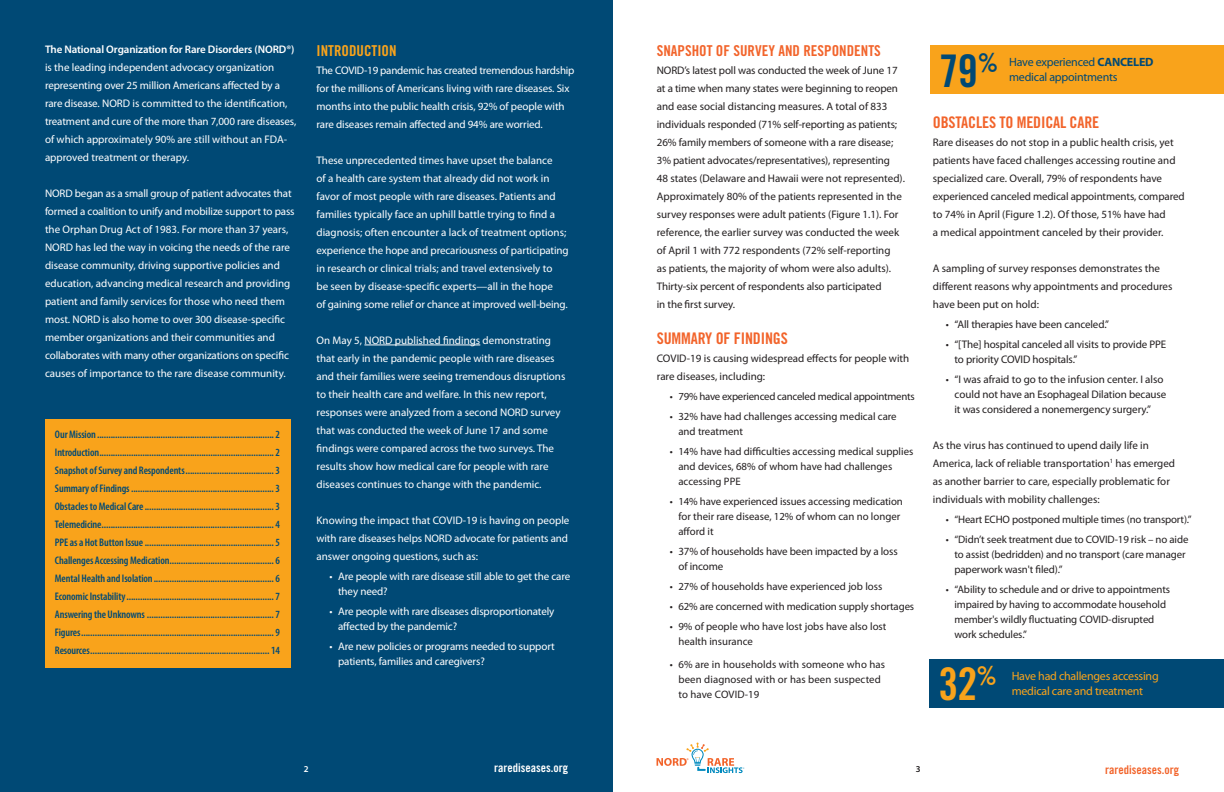
<style>
.page{position:relative;width:1224px;height:792px;background:#fff}
.page>*{position:absolute;margin:0;border:0;box-sizing:border-box;transform-origin:0 0}
.t1{font:16px "Trade Gothic LT Std Bd Cn 20";letter-spacing:-.01em;color:#f2642b}
.t2{font:15px "Trade Gothic LT Std Bd Cn 20";color:#f2642b}
.t3{font:15px "Trade Gothic LT Std Bd Cn 20";color:#f9a31b}
.t4{font:12px/15px "Myriad Pro";letter-spacing:-.02em;color:#f9a31b}
.t5{font:12px/15px "Myriad Pro";letter-spacing:-.02em;color:#004975}
.t6{font:12px "Trade Gothic LT Std Bd Cn 20";color:#f2642b}
.t7{font:12px "Trade Gothic LT Std Bd Cn 20";color:#fff}
.t8{font:11px/18px "Myriad Pro";color:#fff}
.t9{font:11px/18px "Myriad Pro";color:#231f20}
.t10{font:600 condensed 11px/18px "Myriad Pro";letter-spacing:-.01em;color:#004975;text-align:justify}
.t11{font:600 11px "Myriad Pro";letter-spacing:-.01em;color:#fff}
.t12{font:10.8px/15px "Myriad Pro";letter-spacing:-.01em;color:#231f20}
.t13{font:10.8px/15px "Myriad Pro";letter-spacing:.01em;color:#231f20}
.t14{font:600 9px "Myriad Pro";color:#fff}
.t15{font:600 9px "Myriad Pro";color:#231f20}
.s1{font-family:"Trade Gothic LT Std Bd Cn 20";font-size:45px}
.s2{font-family:"Trade Gothic LT Std Bd Cn 20";font-size:26.2px}
.s3{font-weight:700}
</style>
<div class="page">
<svg style="left:657px;top:742px;width:87px;height:31px"></svg>
<div style="left:0;top:0;width:612px;height:792px;background:#004975"></div>
<div style="left:45px;top:419px;width:245px;height:249px;background:#f9a31b"></div>
<hr style="left:364px;top:345px;width:116px;height:1px;background:#fff">
<div style="left:930px;top:46px;width:294px;height:48px;background:#f9a31b"></div>
<div style="left:930px;top:660px;width:294px;height:48px;background:#004975"></div>
<p class="t11" style="left:45px;top:43px;width:251px">The National Organization for Rare Disorders (NORD®)</p>
<p class="t8" style="left:45px;top:59px;width:253px">is the leading independent advocacy organization representing over 25 million Americans affected by a rare disease. NORD is committed to the identification, treatment and cure of the more than 7,000 rare diseases, of which approximately 90% are still without an FDA&shy;approved treatment or therapy.</p>
<p class="t8" style="left:45px;top:185px;width:251px">NORD began as a small group of patient advocates that formed a coalition to unify and mobilize support to pass the Orphan Drug Act of 1983. For more than 37 years, NORD has led the way in voicing the needs of the rare disease community, driving supportive policies and education, advancing medical research and providing patient and family services for those who need them most. NORD is also home to over 300 disease-specific member organizations and their communities and collaborates with many other organizations on specific causes of importance to the rare disease community.</p>
<p class="t10" style="left:55px;top:425px;width:227px">Our Mission.............................................................................. 2<br>Introduction............................................................................. 2<br>Snapshot of Survey and Respondents....................................... 3<br>Summary of Findings............................................................... 3<br>Obstacles to Medical Care......................................................... 3<br>Telemedicine............................................................................ 4<br>PPE as a Hot Button Issue......................................................... 5<br>Challenges Accessing Medication.............................................. 6<br>Mental Health and Isolation..................................................... 6<br>Economic Instability................................................................. 7<br>Answering the Unknowns ........................................................ 7<br>Figures..................................................................................... 9<br>Resources............................................................................... 14</p>
<h2 class="t3" style="left:317px;top:41px;width:82px">INTRODUCTION</h2>
<p class="t8" style="left:317px;top:61px;width:260px">The COVID-19 pandemic has created tremendous hardship for the millions of Americans living with rare diseases. Six months into the public health crisis, 92% of people with rare diseases remain affected and 94% are worried.</p>
<p class="t8" style="left:317px;top:151px;width:254px">These unprecedented times have upset the balance<br>of a health care system that already did not work in favor of most people with rare diseases. Patients and families typically face an uphill battle trying to find a diagnosis; often encounter a lack of treatment options; experience the hope and precariousness of participating in research or clinical trials; and travel extensively to<br>be seen by disease-specific experts—all in the hope<br>of gaining some relief or chance at improved well-being.</p>
<p class="t8" style="left:317px;top:331px;width:250px">On May 5, NORD published findings demonstrating that early in the pandemic people with rare diseases and their families were seeing tremendous disruptions to their health care and welfare. In this new report, responses were analyzed from a second NORD survey that was conducted the week of June 17 and some findings were compared across the two surveys. The results show how medical care for people with rare diseases continues to change with the pandemic.</p>
<p class="t8" style="left:317px;top:511px;width:254px;text-align:justify">Knowing the impact that COVID-19 is having on people with rare diseases helps NORD advocate for patients and answer ongoing questions, such as:</p>
<p class="t8" style="left:338px;top:569px;width:234px;line-height:15px;text-indent:-9px">• Are people with rare disease still able to get the care they need?</p>
<p class="t8" style="left:338px;top:604px;width:218px;line-height:15px;text-indent:-9px">• Are people with rare diseases disproportionately affected by the pandemic?</p>
<p class="t8" style="left:338px;top:639px;width:218px;line-height:15px;text-indent:-9px">• Are new policies or programs needed to support patients, families and caregivers?</p>
<h2 class="t2" style="left:657px;top:41px;width:226px">SNAPSHOT OF SURVEY AND RESPONDENTS</h2>
<p class="t9" style="left:657px;top:61px;width:250px">NORD’s latest poll was conducted the week of June 17 at a time when many states were beginning to reopen and ease social distancing measures. A total of 833 individuals responded (71% self-reporting as patients; 26% family members of someone with a rare disease; 3% patient advocates/representatives), representing<br>48 states (Delaware and Hawaii were not represented).<br>Approximately 80% of the patients represented in the survey responses were adult patients (Figure 1.1). For reference, the earlier survey was conducted the week of April 1 with 772 respondents (72% self-reporting<br>as patients, the majority of whom were also adults).<br>Thirty-six percent of respondents also participated<br>in the first survey.</p>
<h1 class="t1" style="left:657px;top:328px;width:133px">SUMMARY OF FINDINGS</h1>
<p class="t9" style="left:657px;top:349px;width:254px">COVID-19 is causing widespread effects for people with rare diseases, including:</p>
<p class="t12" style="left:670px;top:389px;width:247px">• 79% have experienced canceled medical appointments</p>
<p class="t12" style="left:678px;top:409px;width:220px;text-indent:-9px">• 32% have had challenges accessing medical care and treatment</p>
<p class="t12" style="left:678px;top:444px;width:237px;text-indent:-9px">• 14% have had difficulties accessing medical supplies and devices, 68% of whom have had challenges accessing PPE</p>
<p class="t12" style="left:678px;top:494px;width:226px;text-indent:-9px">• 14% have experienced issues accessing medication for their rare disease, 12% of whom can no longer afford it</p>
<p class="t9" style="left:678px;top:544px;width:221px;line-height:15px;text-indent:-9px">• 37% of households have been impacted by a loss of income</p>
<p class="t12" style="left:670px;top:579px;width:214px">• 27% of households have experienced job loss</p>
<p class="t12" style="left:670px;top:599px;width:246px">• 62% are concerned with medication supply shortages</p>
<p class="t12" style="left:678px;top:619px;width:210px;text-indent:-9px">• 9% of people who have lost jobs have also lost health insurance</p>
<p class="t13" style="left:678px;top:657px;width:208px;text-indent:-9px">• 6% are in households with someone who has been diagnosed with or has been suspected to have COVID-19</p>
<p class="t5" style="left:1009px;top:55px;width:146px;text-indent:-70px"><span class="s1">79</span><span class="s2">%</span> Have experienced <span class="s3">CANCELED </span>medical appointments</p>
<h1 class="t1" style="left:933px;top:112px;width:168px">OBSTACLES TO MEDICAL CARE</h1>
<p class="t9" style="left:933px;top:133px;width:253px">Rare diseases do not stop in a public health crisis, yet patients have faced challenges accessing routine and specialized care. Overall, 79% of respondents have experienced canceled medical appointments, compared to 74% in April (Figure 1.2). Of those, 51% have had<br>a medical appointment canceled by their provider.</p>
<p class="t9" style="left:933px;top:259px;width:241px">A sampling of survey responses demonstrates the different reasons why appointments and procedures have been put on hold:</p>
<p class="t9" style="left:946px;top:315px;width:165px">• “All therapies have been canceled.”</p>
<p class="t9" style="left:955px;top:337px;width:213px;line-height:15px;text-indent:-9px">• “[The] hospital canceled all visits to provide PPE to priority COVID hospitals.”</p>
<p class="t9" style="left:955px;top:372px;width:213px;line-height:15px;text-indent:-9px">• “I was afraid to go to the infusion center. I also could not have an Esophageal Dilation because it was considered a nonemergency surgery.”</p>
<p class="t9" style="left:933px;top:436px;width:244px">As the virus has continued to upend daily life in America, lack of reliable transportation<sup>1</sup> has emerged as another barrier to care, especially problematic for individuals with mobility challenges:</p>
<p class="t12" style="left:946px;top:512px;width:247px">• “Heart ECHO postponed multiple times (no transport).”</p>
<p class="t12" style="left:955px;top:532px;width:235px;text-indent:-9px">• “Didn’t seek treatment due to COVID-19 risk – no aide to assist (bedridden) and no transport (care manager paperwork wasn't filed).”</p>
<p class="t12" style="left:955px;top:582px;width:217px;text-indent:-9px">• “Ability to schedule and or drive to appointments impaired by having to accommodate household member's wildly fluctuating COVID-disrupted work schedules.”</p>
<p class="t4" style="left:1012px;top:669px;width:149px;text-indent:-73px"><span class="s1">32</span><span class="s2">%</span> Have had challenges accessing medical care and treatment</p>
<p class="t14" style="left:304px;top:764px;width:6px">2</p>
<p class="t7" style="left:494px;top:760px;width:75px">rarediseases.org</p>
<p class="t15" style="left:916px;top:763px;width:6px">3</p>
<p class="t6" style="left:1105px;top:762px;width:75px">rarediseases.org</p>
</div>
